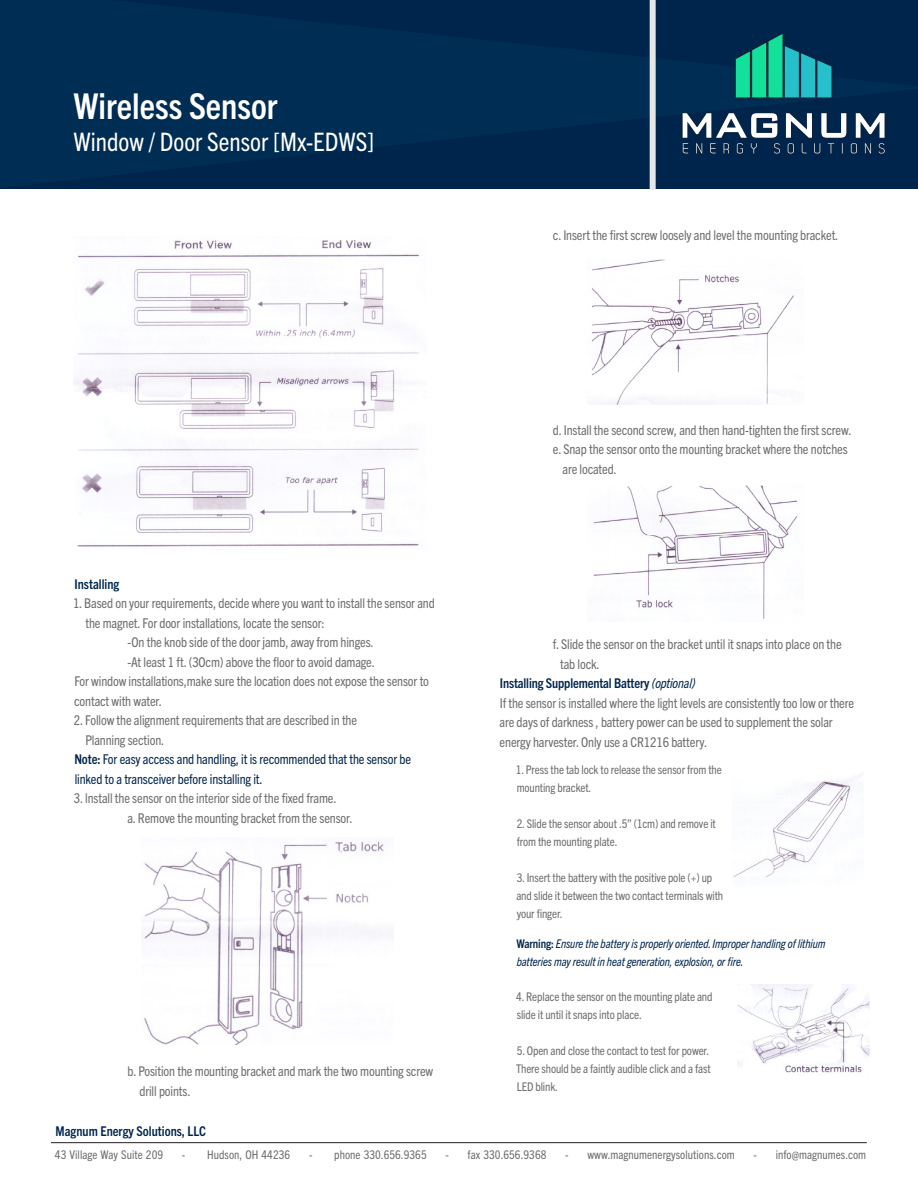
<style>
.page{position:relative;width:918px;height:1188px;background:#fff}
.page>*{position:absolute;margin:0;border:0;box-sizing:border-box;transform-origin:0 0}
.t1{font:700 condensed 35.7px "Trade Gothic Next LT Pro";color:#fff}
.t2{font:condensed 25.5px "Trade Gothic Next LT Pro";color:#fff}
.t3{font:condensed 13.5px/19.5px "Trade Gothic Next LT Pro";letter-spacing:-.01em;color:#6c6d70}
.t4{font:condensed 13.5px/19.5px "Trade Gothic Next LT Pro";letter-spacing:-.01em;color:#00254c}
.t5{font:700 condensed 13.5px "Trade Gothic Next LT Pro";color:#00254c}
.t6{font:condensed 12px/18px "Trade Gothic Next LT Pro";letter-spacing:-.01em;color:#6c6d70}
.t7{font:italic condensed 12px "Trade Gothic Next LT Pro";letter-spacing:-.01em;color:#00254c}
.s1{font-weight:700}
.s2{font-weight:400;font-style:italic}
.s3{font-weight:700;font-style:normal}
</style>
<div class="page">
<div style="left:0;top:0;width:918px;height:187px;background:#002d53"></div>
<div style="left:650px;top:0;width:6px;height:190px;background:#e6e7e9"></div>
<img style="left:74px;top:240px;width:345px;height:307px">
<img style="left:143px;top:841px;width:248px;height:204px">
<img style="left:591px;top:259px;width:203px;height:145px">
<img style="left:593px;top:485px;width:205px;height:134px">
<img style="left:733px;top:775px;width:128px;height:102px">
<img style="left:737px;top:985px;width:132px;height:88px">
<div style="left:733px;top:31px;width:102px;height:69px;background:#231f20;opacity:.75"></div>
<svg style="left:736px;top:34px;width:96px;height:63px;background:#129288"></svg>
<div style="left:681px;top:112px;width:205px;height:43px;background:#231f20;opacity:.75"></div>
<svg style="left:682px;top:108px;width:203px;height:46px"></svg>
<hr style="left:51px;top:1142px;width:816px;height:1px;background:#231f20">
<p class="t1" style="left:74px;top:82px;width:206px">Wireless Sensor</p>
<p class="t2" style="left:74px;top:124px;width:302px">Window / Door Sensor [Mx-EDWS]</p>
<p class="t3" style="left:553px;top:224px;width:287px">c. Insert the first screw loosely and level the mounting bracket.</p>
<p class="t5" style="left:74px;top:575px;width:46px">Installing</p>
<p class="t3" style="left:73px;top:593px;width:363px">1. Based on your requirements, decide where you want to install the sensor and</p>
<p class="t3" style="left:85px;top:612px;width:241px">the magnet. For door installations, locate the sensor:</p>
<p class="t3" style="left:128px;top:632px;width:248px">-On the knob side of the door jamb, away from hinges.</p>
<p class="t3" style="left:128px;top:651px;width:249px">-At least 1 ft. (3Ocm) above the floor to avoid damage.</p>
<p class="t3" style="left:74px;top:671px;width:356px">For window installations,make sure the location does not expose the sensor to contact with water.</p>
<p class="t3" style="left:74px;top:710px;width:285px">2. Follow the alignment requirements that are described in the</p>
<p class="t3" style="left:85px;top:729px;width:80px">Planning section.</p>
<p class="t4" style="left:74px;top:749px;width:338px"><span class="s1">Note:</span> For easy access and handling, it is recommended that the sensor be linked to a transceiver before installing it.</p>
<p class="t3" style="left:74px;top:788px;width:264px">3. lnstall the sensor on the interior side of the fixed frame.</p>
<p class="t3" style="left:128px;top:807px;width:227px">a. Remove the mounting bracket from the sensor.</p>
<p class="t3" style="left:128px;top:1061px;width:307px">b. Position the mounting bracket and mark the two mounting screw</p>
<p class="t3" style="left:139px;top:1080px;width:53px">drill points.</p>
<p class="t3" style="left:553px;top:419px;width:300px">d. Install the second screw, and then hand-tighten the first screw.</p>
<p class="t3" style="left:553px;top:439px;width:296px">e. Snap the sensor onto the mounting bracket where the notches</p>
<p class="t3" style="left:563px;top:458px;width:56px">are located.</p>
<p class="t3" style="left:553px;top:634px;width:290px">f. Slide the sensor on the bracket until it snaps into place on the</p>
<p class="t3" style="left:560px;top:653px;width:41px">tab lock.</p>
<p class="t5" style="left:500px;top:674px;width:197px">Installing Supplemental Battery <span class="s2">(optional)</span></p>
<p class="t3" style="left:500px;top:692px;width:356px">If the sensor is installed where the light levels are consistently too low or there are days of darkness , battery power can be used to supplement the solar energy harvester. Only use a CR1216 battery.</p>
<p class="t6" style="left:516px;top:760px;width:207px">1. Press the tab lock to release the sensor from the mounting bracket.</p>
<p class="t6" style="left:517px;top:814px;width:201px">2. Slide the sensor about .5” (1cm) and remove it from the mounting plate.</p>
<p class="t6" style="left:516px;top:868px;width:208px">3. Insert the battery with the positive pole (+) up and slide it between the two contact terminals with your finger.</p>
<p class="t7" style="left:517px;top:935px;width:310px"><span class="s3">Warning:</span> Ensure the battery is properly oriented. Improper handling of lithium</p>
<p class="t7" style="left:517px;top:953px;width:228px">batteries may result in heat generation, explosion, or fire.</p>
<p class="t6" style="left:516px;top:987px;width:198px">4. Replace the sensor on the mounting plate and slide it until it snaps into place.</p>
<p class="t6" style="left:516px;top:1041px;width:196px;text-align:justify">5. Open and close the contact to test for power.<br>There should be a faintly audible click and a fast LED blink.</p>
<p class="t5" style="left:56px;top:1122px;width:152px">Magnum Energy Solutions, LLC</p>
<p class="t6" style="left:55px;top:1144px;width:110px">43 Village Way Suite 209</p>
<p class="t6" style="left:182px;top:1144px;width:110px">- Hudson, OH 44236</p>
<p class="t6" style="left:309px;top:1144px;width:119px">- phone 330.656.9365</p>
<p class="t6" style="left:446px;top:1144px;width:103px">- fax 330.656.9368</p>
<p class="t6" style="left:565px;top:1144px;width:171px">- www.magnumenergysolutions.com</p>
<p class="t6" style="left:754px;top:1144px;width:114px">- info@magnumes.com</p>
</div>
